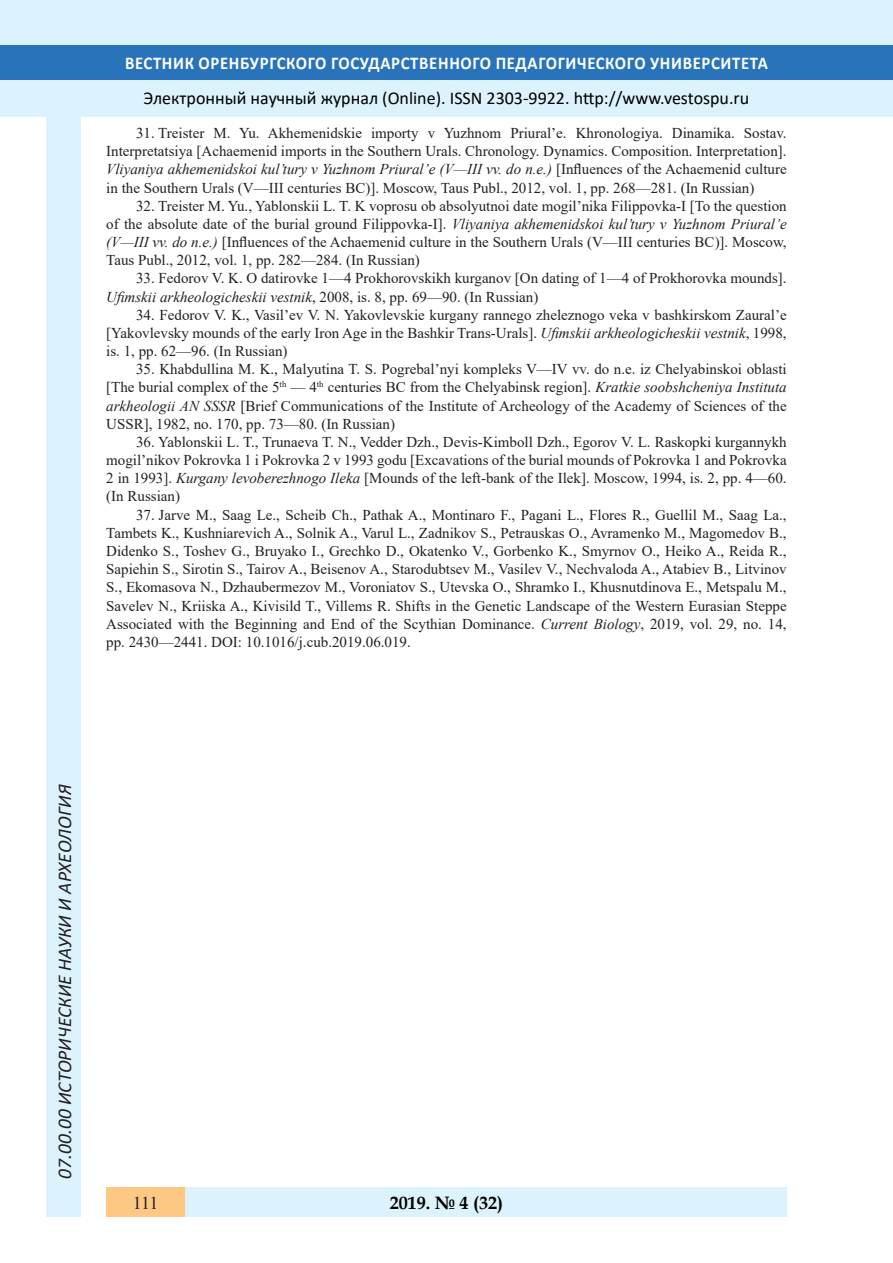
<style>
.page{position:relative;width:893px;height:1263px;background:#fff}
.page>*{position:absolute;margin:0;border:0;box-sizing:border-box;transform-origin:0 0}
.t1{font:italic 19.5px "Calibri";color:#231f20}
.t2{font:18px "Calibri";color:#000}
.t3{font:700 18px "Calibri";letter-spacing:.04em;color:#fff;scale:.93 1}
.t4{font:700 18px "Book Antiqua";color:#000}
.t5{font:18px "Times New Roman";color:#231f20}
.литература{font:15px/18.1px "Times New Roman";color:#231f20;text-align:justify}
.s1{font-style:italic}
</style>
<div class="page">
<div style="left:0;top:0;width:893px;height:116px;background:#dcf2fc"></div>
<div style="left:0;top:45px;width:893px;height:34px;background:#2873ba"></div>
<div style="left:47px;top:116px;width:34px;height:1101px;background:#dcf2fc"></div>
<div style="left:106px;top:1188px;width:681px;height:29px;background:#dcf2fc"></div>
<div style="left:106px;top:1188px;width:79px;height:29px;background:#fdc784"></div>
<p class="t3" style="left:125px;top:50px;width:693px">ВЕСТНИК ОРЕНБУРГСКОГО ГОСУДАРСТВЕННОГО ПЕДАГОГИЧЕСКОГО УНИВЕРСИТЕТА</p>
<p class="t2" style="left:144px;top:85px;width:607px">Электронный научный журнал (Online). ISSN 2303-9922. http://www.vestospu.ru</p>
<p class="t2" style="left:583px;top:85px;width:13px">t</p>
<p class="t2" style="left:583px;top:85px;width:13px">t</p>
<p class="литература" style="left:106px;top:123px;width:682px;text-indent:30px">31. Treister M. Yu. Akhemenidskie importy v Yuzhnom Priural’e. Khronologiya. Dinamika. Sostav.<br>Interpretatsiya [Achaemenid imports in the Southern Urals. Chronology. Dynamics. Composition. Interpretation].<br><span class="s1">Vliyaniya akhemenidskoi kul’tury v Yuzhnom Priural’e (V—III vv. do n.e.)</span> [Influences of the Achaemenid culture in the Southern Urals (V—III centuries BC)]. Moscow, Taus Publ., 2012, vol. 1, pp. 268—281. (In Russian)</p>
<p class="литература" style="left:106px;top:196px;width:682px;text-indent:30px">32. Treister M. Yu., Yablonskii L. T. K voprosu ob absolyutnoi date mogil’nika Filippovka-I [To the question of the absolute date of the burial ground Filippovka-I]. <span class="s1">Vliyaniya akhemenidskoi kul’tury v Yuzhnom Priural’e (V—III vv. do n.e.)</span> [Influences of the Achaemenid culture in the Southern Urals (V—III centuries BC)]. Moscow, Taus Publ., 2012, vol. 1, pp. 282—284. (In Russian)</p>
<p class="литература" style="left:106px;top:269px;width:682px;text-indent:30px">33. Fedorov V. K. O datirovke 1—4 Prokhorovskikh kurganov [On dating of 1—4 of Prokhorovka mounds].<br><span class="s1">Ufimskii arkheologicheskii vestnik</span>, 2008, is. 8, pp. 69—90. (In Russian)</p>
<p class="литература" style="left:106px;top:305px;width:682px;text-indent:30px">34. Fedorov V. K., Vasil’ev V. N. Yakovlevskie kurgany rannego zheleznogo veka v bashkirskom Zaural’e [Yakovlevsky mounds of the early Iron Age in the Bashkir Trans-Urals]. <span class="s1">Ufimskii arkheologicheskii vestnik</span>, 1998, is. 1, pp. 62—96. (In Russian)</p>
<p class="литература" style="left:106px;top:360px;width:682px;text-indent:30px">35. Khabdullina M. K., Malyutina T. S. Pogrebal’nyi kompleks V—IV vv. do n.e. iz Chelyabinskoi oblasti [The burial complex of the 5<sup>th</sup> — 4<sup>th</sup> centuries BC from the Chelyabinsk region]. <span class="s1">Kratkie soobshcheniya Instituta arkheologii AN SSSR</span> [Brief Communications of the Institute of Archeology of the Academy of Sciences of the USSR], 1982, no. 170, pp. 73—80. (In Russian)</p>
<p class="литература" style="left:106px;top:432px;width:682px;text-indent:30px">36. Yablonskii L. T., Trunaeva T. N., Vedder Dzh., Devis-Kimboll Dzh., Egorov V. L. Raskopki kurgannykh mogil’nikov Pokrovka 1 i Pokrovka 2 v 1993 godu [Excavations of the burial mounds of Pokrovka 1 and Pokrovka 2 in 1993]. <span class="s1">Kurgany levoberezhnogo Ileka</span> [Mounds of the left-bank of the Ilek]. Moscow, 1994, is. 2, pp. 4—60. (In Russian)</p>
<p class="литература" style="left:106px;top:505px;width:682px;text-indent:30px">37. Jarve M., Saag Le., Scheib Ch., Pathak A., Montinaro F., Pagani L., Flores R., Guellil M., Saag La., Tambets K., Kushniarevich A., Solnik A., Varul L., Zadnikov S., Petrauskas O., Avramenko M., Magomedov B., Didenko S., Toshev G., Bruyako I., Grechko D., Okatenko V., Gorbenko K., Smyrnov O., Heiko A., Reida R., Sapiehin S., Sirotin S., Tairov A., Beisenov A., Starodubtsev M., Vasilev V., Nechvaloda A., Atabiev B., Litvinov S., Ekomasova N., Dzhaubermezov M., Voroniatov S., Utevska O., Shramko I., Khusnutdinova E., Metspalu M., Savelev N., Kriiska A., Kivisild T., Villems R. Shifts in the Genetic Landscape of the Western Eurasian Steppe Associated with the Beginning and End of the Scythian Dominance. <span class="s1">Current Biology</span>, 2019, vol. 29, no. 14, pp. 2430—2441. DOI: 10.1016/j.cub.2019.06.019.</p>
<h1 class="t1" style="left:51px;top:1179px;width:395px;rotate:-90deg">07.00.00 ИСТОРИЧЕСКИЕ НАУКИ И АРХЕОЛОГИЯ</h1>
<h1 class="t1" style="left:51px;top:1105px;width:206px;rotate:-90deg">БИОЛОГИЧЕСКИЕ НАУКИ</h1>
<h1 class="t1" style="left:51px;top:1169px;width:11px;rotate:-90deg">3</h1>
<p class="t4" style="left:390px;top:1190px;width:115px">2019. № 4 (32)</p>
<p class="t5" style="left:133px;top:1190px;width:27px">111</p>
<p class="t4" style="left:460px;top:1190px;width:39px">2 6</p>
<p class="t4" style="left:417px;top:1190px;width:10px">8</p>
<p class="t4" style="left:460px;top:1190px;width:39px">1 25</p>
</div>
